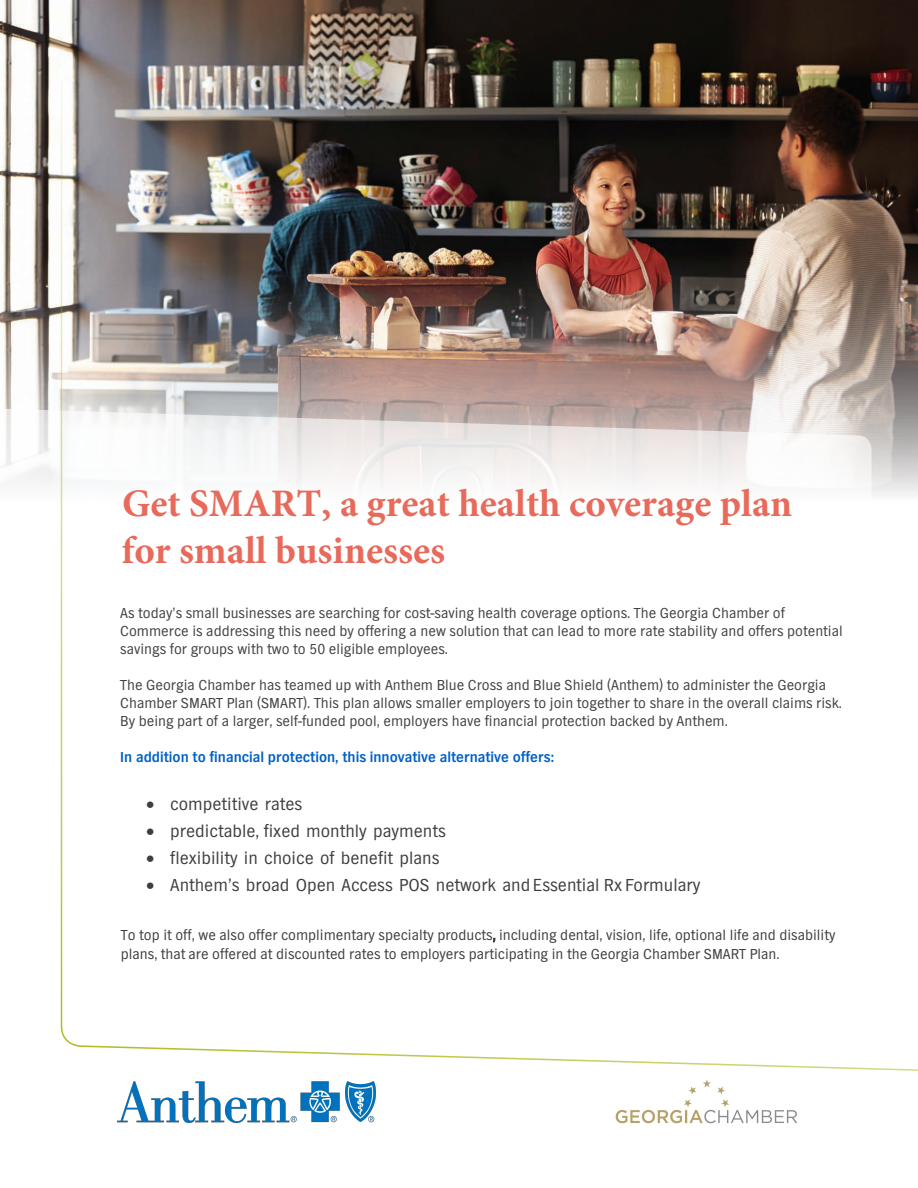
<style>
.page{position:relative;width:918px;height:1188px;background:#fff}
.page>*{position:absolute;margin:0;border:0;box-sizing:border-box;transform-origin:0 0}
.t1{font:700 39px/46.8px "Minion Pro";color:#e76a5b}
.Bodycopy{font:18px "TV Nord EF";color:#3e3e3f}
.t2{font:15px/18px "TV Nord EF";color:#414042}
.Bodycopy-2{font:15px/19.5px "TV Nord EF";color:#3e3e3f}
.t3{font:700 15px "TV Nord EF";color:#0060c4}
</style>
<div class="page">
<svg style="left:0;top:0;width:918px;height:408px"></svg>
<img style="left:60px;top:33px;width:858px;height:1049px">
<img style="left:118px;top:1082px;width:258px;height:40px">
<img style="left:607px;top:1074px;width:199px;height:50px">
<h1 class="t1" style="left:121px;top:480px;width:672px">Get SMART, a great health coverage plan for small businesses</h1>
<p class="t2" style="left:120px;top:604px;width:724px">As today’s small businesses are searching for cost-saving health coverage options. The Georgia Chamber of<br>Commerce is addressing this need by offering a new solution that can lead to more rate stability and offers potential savings for groups with two to 50 eligible employees.</p>
<p class="t2" style="left:120px;top:676px;width:723px">The Georgia Chamber has teamed up with Anthem Blue Cross and Blue Shield (Anthem) to administer the Georgia<br>Chamber SMART Plan (SMART). This plan allows smaller employers to join together to share in the overall claims risk.<br>By being part of a larger, self-funded pool, employers have financial protection backed by Anthem.</p>
<p class="t3" style="left:120px;top:749px;width:435px">In addition to financial protection, this innovative alternative offers:</p>
<p class="Bodycopy" style="left:146px;top:794px;width:158px">• competitive rates</p>
<p class="Bodycopy" style="left:146px;top:821px;width:301px">• predictable, fixed monthly payments</p>
<p class="Bodycopy" style="left:146px;top:848px;width:295px">• flexibility in choice of benefit plans</p>
<p class="Bodycopy" style="left:146px;top:875px;width:556px">• Anthem’s broad Open Access POS network and Essential Rx Formulary</p>
<p class="Bodycopy-2" style="left:121px;top:925px;width:716px">To top it off, we also offer complimentary specialty products, including dental, vision, life, optional life and disability plans, that are offered at discounted rates to employers participating in the Georgia Chamber SMART Plan.</p>
</div>
